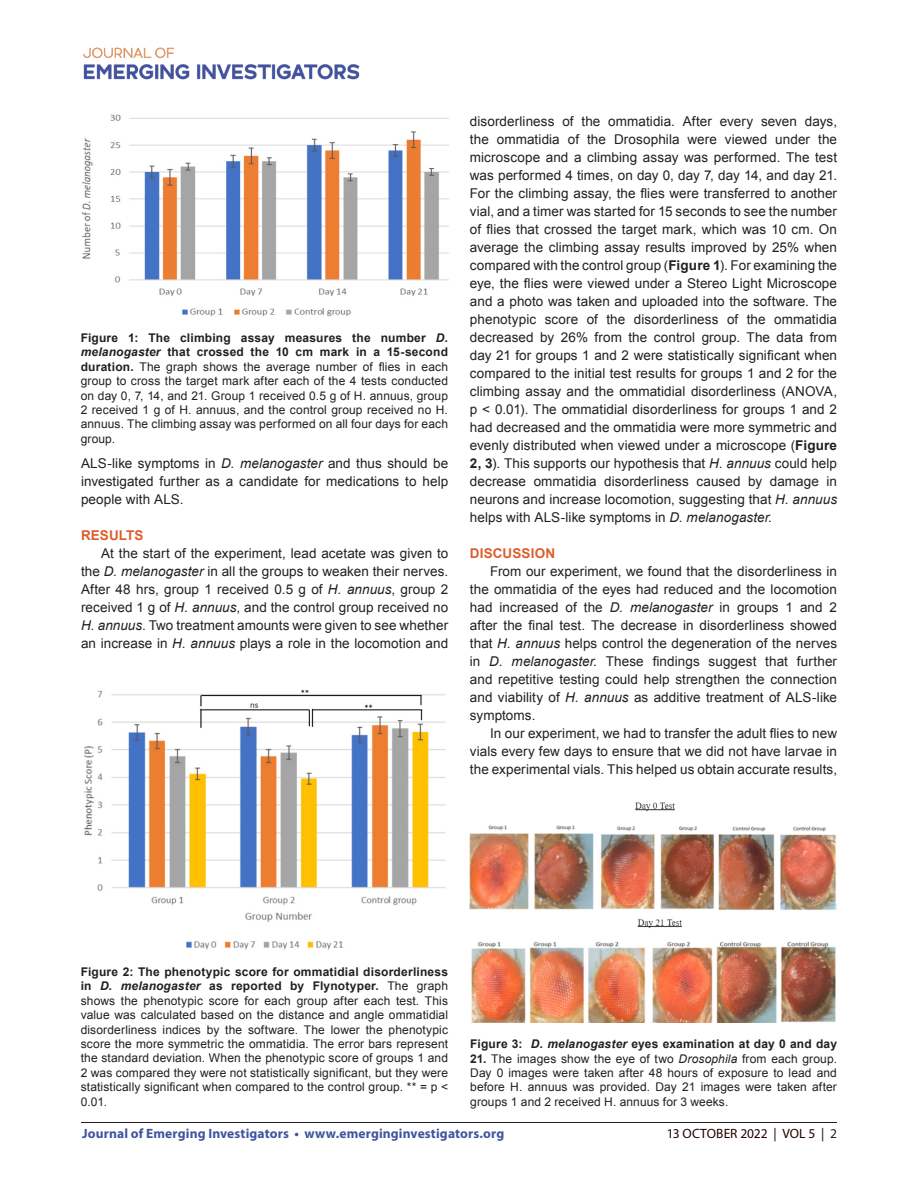
<style>
.page{position:relative;width:918px;height:1188px;background:#fff}
.page>*{position:absolute;margin:0;border:0;box-sizing:border-box;transform-origin:0 0}
.t1{font:13.5px/18px "Arial";letter-spacing:.005em;color:#231f20;text-align:justify}
.t2{font:700 13.5px "Myriad Pro";letter-spacing:.01em;color:#42549e}
.t3{font:13.5px "Myriad Pro";color:#230000}
.t4{font:700 13.5px "Arial";letter-spacing:.01em;color:#dc5f2b}
.t5{font:12px/14.4px "Arial";letter-spacing:.01em;color:#231f20;text-align:justify}
.t6{font:700 12px "Arial";letter-spacing:.015em;color:#231f20}
.s1{font-weight:700}
.s2{font-weight:700;font-style:italic}
.s3{font-style:italic}
.s4{color:#231f20}
</style>
<div class="page">
<hr style="left:81px;top:1122px;width:756px;height:1px;background:#231f20">
<img style="left:83px;top:47px;width:277px;height:33px">
<img style="left:82px;top:114px;width:366px;height:203px">
<img style="left:83px;top:689px;width:363px;height:261px">
<img style="left:470px;top:802px;width:367px;height:220px">
<p class="t5" style="left:81px;top:331px;width:369px"><span class="s1">Figure 1: The climbing assay measures the number</span> <span class="s2">D. melanogaster</span> <span class="s1">that crossed the 10 cm mark in a 15-second duration.</span> The graph shows the average number of flies in each group to cross the target mark after each of the 4 tests conducted on day 0, 7, 14, and 21. Group 1 received 0.5 g of H. annuus, group 2 received 1 g of H. annuus, and the control group received no H. annuus. The climbing assay was performed on all four days for each group.</p>
<p class="t1" style="left:81px;top:454px;width:369px">ALS-like symptoms in <span class="s3">D. melanogaster</span> and thus should be investigated further as a candidate for medications to help people with ALS.</p>
<p class="t4" style="left:81px;top:526px;width:64px">RESULTS</p>
<p class="t1" style="left:81px;top:544px;width:369px;text-indent:20px">At the start of the experiment, lead acetate was given to the <span class="s3">D. melanogaster</span> in all the groups to weaken their nerves.<br>After 48 hrs, group 1 received 0.5 g of <span class="s3">H. annuus</span>, group 2 received 1 g of <span class="s3">H. annuus</span>, and the control group received no <span class="s3">H. annuus</span>. Two treatment amounts were given to see whether an increase in <span class="s3">H. annuus</span> plays a role in the locomotion and</p>
<p class="t1" style="left:470px;top:112px;width:369px">disorderliness of the ommatidia. After every seven days, the ommatidia of the Drosophila were viewed under the microscope and a climbing assay was performed. The test was performed 4 times, on day 0, day 7, day 14, and day 21.<br>For the climbing assay, the flies were transferred to another vial, and a timer was started for 15 seconds to see the number of flies that crossed the target mark, which was 10 cm. On average the climbing assay results improved by 25% when compared with the control group (<span class="s1">Figure 1</span>). For examining the eye, the flies were viewed under a Stereo Light Microscope and a photo was taken and uploaded into the software. The phenotypic score of the disorderliness of the ommatidia decreased by 26% from the control group. The data from day 21 for groups 1 and 2 were statistically significant when compared to the initial test results for groups 1 and 2 for the climbing assay and the ommatidial disorderliness (ANOVA, p &lt; 0.01). The ommatidial disorderliness for groups 1 and 2 had decreased and the ommatidia were more symmetric and evenly distributed when viewed under a microscope (<span class="s1">Figure 2, 3</span>). This supports our hypothesis that <span class="s3">H. annuus</span> could help decrease ommatidia disorderliness caused by damage in neurons and increase locomotion, suggesting that <span class="s3">H. annuus </span>helps with ALS-like symptoms in <span class="s3">D. melanogaster</span>.</p>
<p class="t4" style="left:470px;top:544px;width:87px">DISCUSSION</p>
<p class="t1" style="left:470px;top:562px;width:369px;text-indent:20px">From our experiment, we found that the disorderliness in the ommatidia of the eyes had reduced and the locomotion had increased of the <span class="s3">D. melanogaster</span> in groups 1 and 2 after the final test. The decrease in disorderliness showed that <span class="s3">H. annuus</span> helps control the degeneration of the nerves in <span class="s3">D. melanogaster</span>. These findings suggest that further and repetitive testing could help strengthen the connection and viability of <span class="s3">H. annuus</span> as additive treatment of ALS-like symptoms.</p>
<p class="t1" style="left:470px;top:724px;width:369px;text-indent:20px">In our experiment, we had to transfer the adult flies to new vials every few days to ensure that we did not have larvae in the experimental vials. This helped us obtain accurate results,</p>
<p class="t5" style="left:81px;top:965px;width:369px"><span class="s1">Figure 2: The phenotypic score for ommatidial disorderliness in</span> <span class="s2">D. melanogaster</span> <span class="s1">as reported by Flynotyper.</span> The graph shows the phenotypic score for each group after each test. This value was calculated based on the distance and angle ommatidial disorderliness indices by the software. The lower the phenotypic score the more symmetric the ommatidia. The error bars represent the standard deviation. When the phenotypic score of groups 1 and 2 was compared they were not statistically significant, but they were statistically significant when compared to the control group. ** = p &lt; 0.01.</p>
<p class="t6" style="left:470px;top:1036px;width:368px">Figure 3: <span class="s3">D. melanogaster</span> eyes examination at day 0 and day</p>
<p class="t5" style="left:470px;top:1051px;width:368px"><span class="s1">21.</span> The images show the eye of two <span class="s3">Drosophila</span> from each group.<br>Day 0 images were taken after 48 hours of exposure to lead and before H. annuus was provided. Day 21 images were taken after groups 1 and 2 received H. annuus for 3 weeks.</p>
<p class="t2" style="left:82px;top:1125px;width:424px">Journal of Emerging Investigators • www.emerginginvestigators.org</p>
<p class="t3" style="left:667px;top:1125px;width:172px">13 OCTOBER 2022 | VOL 5 | <span class="s4">2</span></p>
</div>
